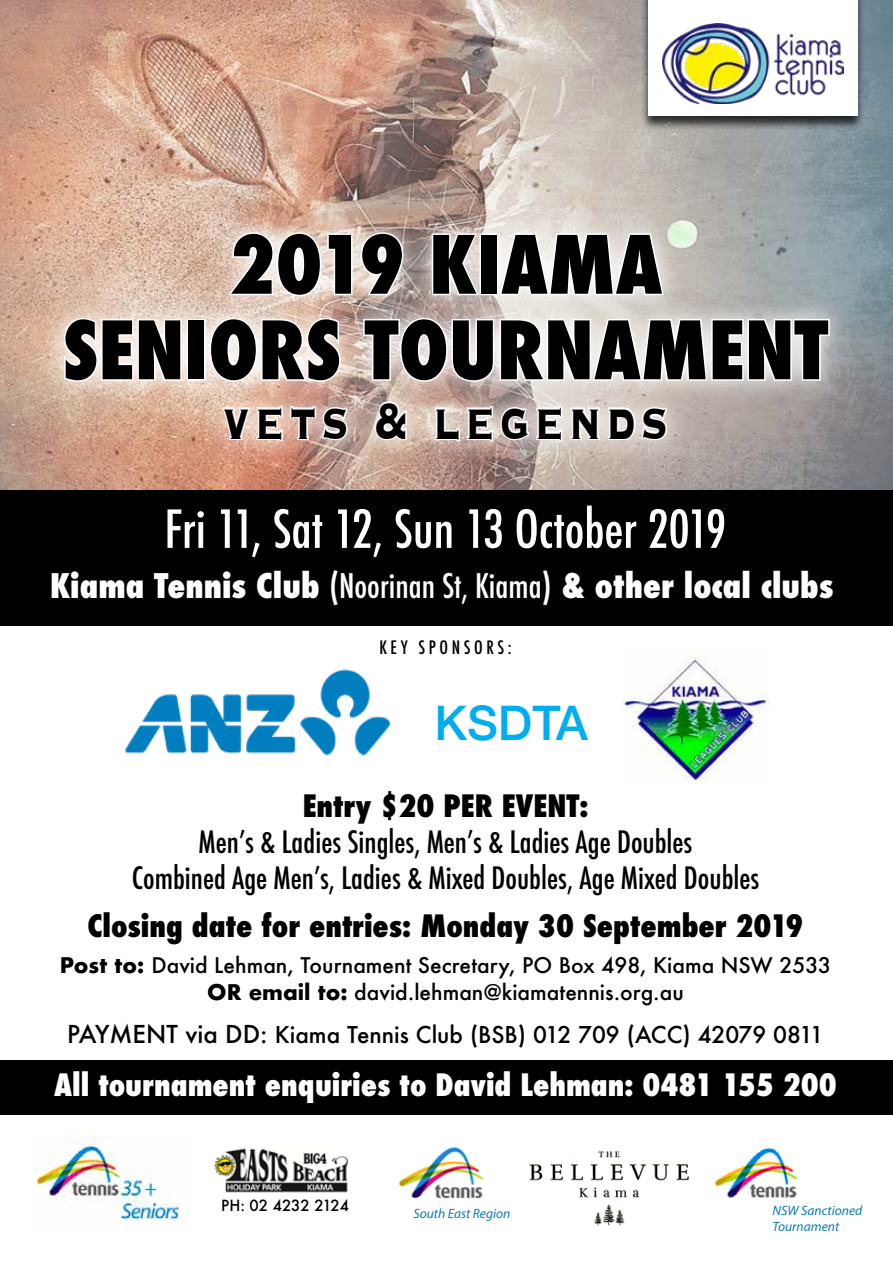
<style>
.page{position:relative;width:893px;height:1263px;background:#fff}
.page>*{position:absolute;margin:0;border:0;box-sizing:border-box;transform-origin:0 0}
.t1{font:800 condensed 78px/85.5px "Futura";color:#000;text-align:center}
.t2{font:700 67.2px "Copperplate";letter-spacing:.11em;color:#000;scale:.71 1}
.t3{font:500 condensed 51px "Futura";color:#fff}
.t4{font:500 47.7px "Helvetica Neue";color:#00aeef}
.t5{font:800 condensed 33px "Futura";color:#fff}
.t6{font:500 condensed 30px/36px "Futura";color:#000;text-align:center}
.t7{font:800 condensed 30px "Futura";color:#000}
.t8{font:800 condensed 30px "Futura";color:#fff}
.t9{font:500 22.5px "Futura";color:#000}
.t10{font:500 21px/27px "Futura";color:#000;text-align:center}
.t11{font:500 condensed 18px "Futura";letter-spacing:.2em;color:#000}
.t12{font:500 15px "Futura";color:#000}
.t13{font:italic 13.5px/16.5px "Myriad Pro";color:#0d7cba}
.s1{font-weight:500}
.s2{font-weight:700}
.s3{font-size:24px}
</style>
<div class="page">
<img style="left:0;top:0;width:893px;height:490px">
<div style="left:0;top:490px;width:893px;height:136px;background:#000"></div>
<img style="left:125px;top:669px;width:266px;height:87px">
<img style="left:623px;top:658px;width:145px;height:124px">
<img style="left:34px;top:1134px;width:154px;height:87px">
<img style="left:714px;top:1147px;width:84px;height:51px">
<img style="left:214px;top:1148px;width:134px;height:45px">
<svg style="left:40px;top:209px;width:813px;height:255px;background:#c6ac9e"></svg>
<svg style="left:62px;top:314px;width:121px;height:72px"></svg>
<div style="left:187px;top:319px;width:19px;height:62px;border:3px solid #fff"></div>
<svg style="left:208px;top:181px;width:623px;height:207px"></svg>
<svg style="left:221px;top:404px;width:129px;height:39px"></svg>
<svg style="left:373px;top:399px;width:36px;height:43px"></svg>
<svg style="left:433px;top:404px;width:236px;height:39px"></svg>
<div style="left:640px;top:0;width:224px;height:131px;background:#000;opacity:.75"></div>
<div style="left:648px;top:0;width:209px;height:115px;background:#fff"></div>
<img style="left:662px;top:24px;width:181px;height:80px">
<div style="left:0;top:1061px;width:893px;height:54px;background:#000"></div>
<img style="left:529px;top:1150px;width:161px;height:76px">
<img style="left:399px;top:1146px;width:85px;height:53px">
<h1 class="t1" style="left:63px;top:223px;width:767px">2019 KIAMA<br>SENIORS TOURNAMENT</h1>
<h2 class="t2" style="left:223px;top:376px;width:628px">vets &amp; legends</h2>
<h3 class="t3" style="left:165px;top:496px;width:563px">Fri 11, Sat 12, Sun 13 October 2019</h3>
<h3 class="t5" style="left:50px;top:563px;width:785px">Kiama Tennis Club <span class="s1">(Noorinan St, Kiama)</span> &amp; other local clubs</h3>
<p class="t11" style="left:379px;top:636px;width:134px">KEY SPONSORS:</p>
<h3 class="t4" style="left:434px;top:684px;width:155px">KSDTA</h3>
<h3 class="t7" style="left:303px;top:785px;width:287px">Entry $20 PER EVENT:</h3>
<h3 class="t6" style="left:132px;top:824px;width:629px">Men’s &amp; Ladies Singles, Men’s &amp; Ladies Age Doubles<br>Combined Age Men’s, Ladies &amp; Mixed Doubles, Age Mixed Doubles</h3>
<h3 class="t7" style="left:87px;top:906px;width:718px">Closing date for entries: Monday 30 September 2019</h3>
<p class="t10" style="left:60px;top:951px;width:773px"><span class="s2">Post to:</span> David Lehman, Tournament Secretary, PO Box 498, Kiama NSW 2533<br><span class="s2">OR email to:</span> david.lehman@kiamatennis.org.au</p>
<p class="t9" style="left:67px;top:1019px;width:758px"><span class="s3">PAYMENT via DD:</span> Kiama Tennis Club (BSB) 012 709 (ACC) 42079 0811</p>
<h3 class="t8" style="left:54px;top:1065px;width:784px">All tournament enquiries to David Lehman: 0481 155 200</h3>
<p class="t12" style="left:221px;top:1195px;width:129px">PH: 02 4232 2124</p>
<p class="t13" style="left:413px;top:1205px;width:99px">South East Region</p>
<p class="t13" style="left:772px;top:1201px;width:91px">NSW Sanctioned<br>Tournament</p>
</div>
